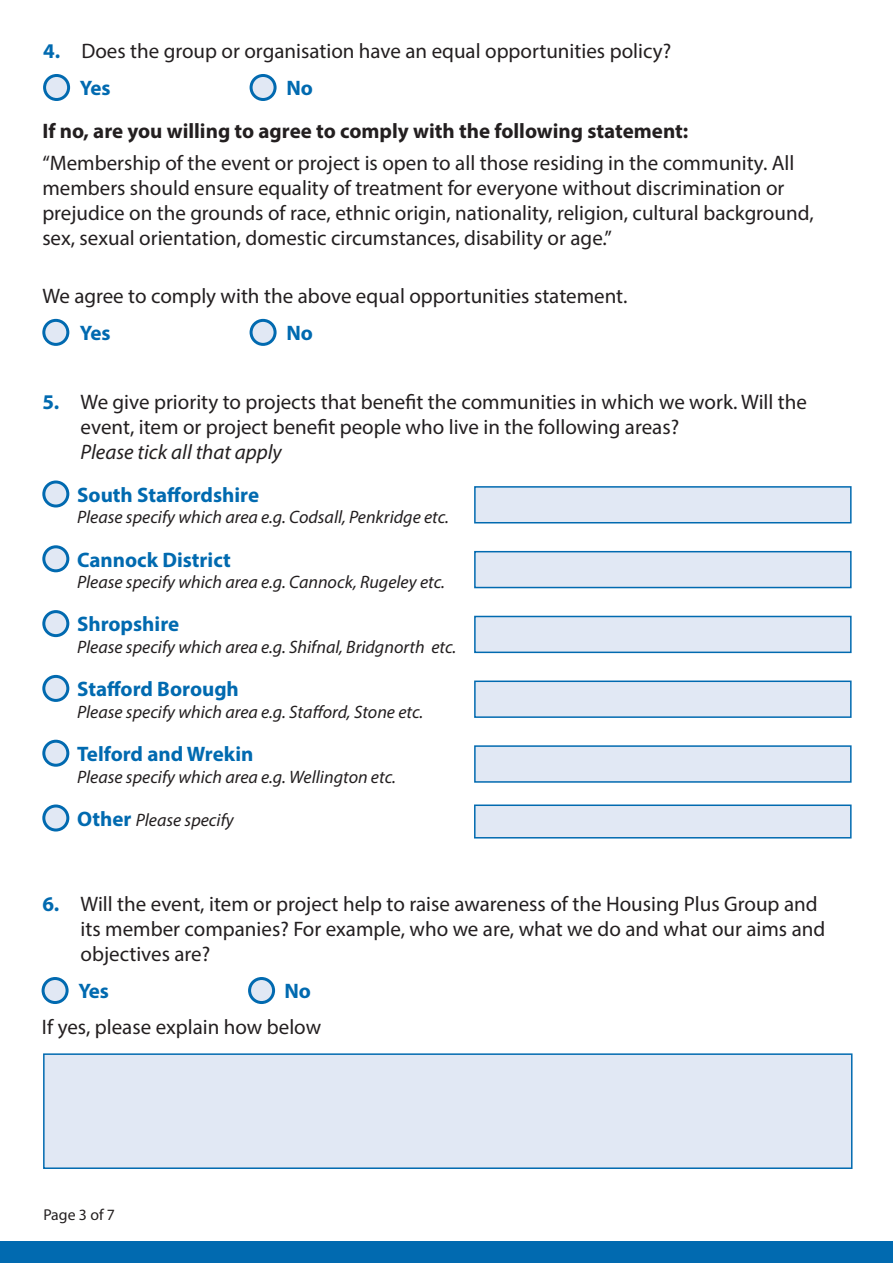
<style>
.page{position:relative;width:893px;height:1263px;background:#fff}
.page>*{position:absolute;margin:0;border:0;box-sizing:border-box;transform-origin:0 0}
.t1{font:21px/25.2px "Myriad Pro";color:#231f20}
.t2{font:700 21px "Myriad Pro";color:#016ab0}
.t3{font:700 21px "Myriad Pro";color:#231f20}
.t4{font:italic 18px "Myriad Pro";color:#231f20}
.t5{font:15.75px "Myriad Pro";color:#231f20}
.s1{font-weight:700;color:#016ab0}
.s2{font-style:italic}
.s3{font-weight:700;font-style:normal;font-size:21px;color:#016ab0}
</style>
<div class="page">
<div style="left:0;top:1242px;width:893px;height:21px;background:#016ab0"></div>
<div style="left:44px;top:320px;width:24px;height:24px;background:#e1e8f4;border-radius:50%"></div>
<div style="left:42px;top:319px;width:27px;height:27px;border:3px solid #016ab0;border-radius:50%"></div>
<div style="left:251px;top:320px;width:24px;height:24px;background:#e1e8f4;border-radius:50%"></div>
<div style="left:250px;top:319px;width:27px;height:27px;border:3px solid #016ab0;border-radius:50%"></div>
<div style="left:44px;top:806px;width:24px;height:24px;background:#e1e8f4;border-radius:50%"></div>
<div style="left:42px;top:804px;width:27px;height:27px;border:3px solid #016ab0;border-radius:50%"></div>
<div style="left:474px;top:804px;width:378px;height:34px;background:#e1e8f4;border:2px solid #016ab0"></div>
<div style="left:44px;top:482px;width:24px;height:24px;background:#e1e8f4;border-radius:50%"></div>
<div style="left:42px;top:480px;width:27px;height:27px;border:3px solid #016ab0;border-radius:50%"></div>
<div style="left:474px;top:486px;width:378px;height:37px;background:#e1e8f4;border:2px solid #016ab0"></div>
<div style="left:44px;top:547px;width:24px;height:24px;background:#e1e8f4;border-radius:50%"></div>
<div style="left:42px;top:545px;width:27px;height:27px;border:3px solid #016ab0;border-radius:50%"></div>
<div style="left:474px;top:551px;width:378px;height:37px;background:#e1e8f4;border:2px solid #016ab0"></div>
<div style="left:44px;top:612px;width:24px;height:24px;background:#e1e8f4;border-radius:50%"></div>
<div style="left:42px;top:610px;width:27px;height:27px;border:3px solid #016ab0;border-radius:50%"></div>
<div style="left:474px;top:616px;width:378px;height:37px;background:#e1e8f4;border:2px solid #016ab0"></div>
<div style="left:44px;top:676px;width:24px;height:24px;background:#e1e8f4;border-radius:50%"></div>
<div style="left:42px;top:675px;width:27px;height:27px;border:3px solid #016ab0;border-radius:50%"></div>
<div style="left:474px;top:680px;width:378px;height:38px;background:#e1e8f4;border:2px solid #016ab0"></div>
<div style="left:44px;top:741px;width:24px;height:24px;background:#e1e8f4;border-radius:50%"></div>
<div style="left:42px;top:740px;width:27px;height:27px;border:3px solid #016ab0;border-radius:50%"></div>
<div style="left:474px;top:745px;width:378px;height:38px;background:#e1e8f4;border:2px solid #016ab0"></div>
<div style="left:45px;top:75px;width:24px;height:24px;background:#e1e8f4;border-radius:50%"></div>
<div style="left:43px;top:74px;width:27px;height:27px;border:3px solid #016ab0;border-radius:50%"></div>
<div style="left:251px;top:75px;width:24px;height:24px;background:#e1e8f4;border-radius:50%"></div>
<div style="left:250px;top:74px;width:27px;height:27px;border:3px solid #016ab0;border-radius:50%"></div>
<div style="left:250px;top:978px;width:24px;height:24px;background:#e1e8f4;border-radius:50%"></div>
<div style="left:248px;top:977px;width:27px;height:27px;border:3px solid #016ab0;border-radius:50%"></div>
<div style="left:43px;top:978px;width:24px;height:24px;background:#e1e8f4;border-radius:50%"></div>
<div style="left:42px;top:977px;width:27px;height:27px;border:3px solid #016ab0;border-radius:50%"></div>
<div style="left:43px;top:1053px;width:809px;height:116px;background:#e1e8f4;border:2px solid #016ab0"></div>
<p class="t1" style="left:43px;top:38px;width:630px"><span class="s1">4.</span> Does the group or organisation have an equal opportunities policy?</p>
<p class="t2" style="left:80px;top:75px;width:32px">Yes</p>
<p class="t2" style="left:286px;top:75px;width:28px">No</p>
<p class="t3" style="left:42px;top:117px;width:648px">If no, are you willing to agree to comply with the following statement:</p>
<p class="t1" style="left:42px;top:150px;width:773px">“Membership of the event or project is open to all those residing in the community. All members should ensure equality of treatment for everyone without discrimination or prejudice on the grounds of race, ethnic origin, nationality, religion, cultural background, sex, sexual orientation, domestic circumstances, disability or age.”</p>
<p class="t1" style="left:42px;top:283px;width:587px">We agree to comply with the above equal opportunities statement.</p>
<p class="t2" style="left:80px;top:319px;width:32px">Yes</p>
<p class="t2" style="left:286px;top:319px;width:28px">No</p>
<p class="t1" style="left:81px;top:389px;width:728px;text-indent:-38px"><span class="s1">5.</span> We give priority to projects that benefit the communities in which we work. Will the event, item or project benefit people who live in the following areas?<br><span class="s2">Please tick all that apply</span></p>
<p class="t2" style="left:77px;top:481px;width:184px">South Staffordshire</p>
<p class="t4" style="left:77px;top:506px;width:373px">Please specify which area e.g. Codsall, Penkridge etc.</p>
<p class="t2" style="left:77px;top:546px;width:155px">Cannock District</p>
<p class="t4" style="left:77px;top:571px;width:369px">Please specify which area e.g. Cannock, Rugeley etc.</p>
<p class="t2" style="left:77px;top:611px;width:104px">Shropshire</p>
<p class="t4" style="left:77px;top:636px;width:381px">Please specify which area e.g. Shifnal, Bridgnorth etc.</p>
<p class="t2" style="left:77px;top:675px;width:163px">Stafford Borough</p>
<p class="t4" style="left:77px;top:701px;width:348px">Please specify which area e.g. Stafford, Stone etc.</p>
<p class="t2" style="left:77px;top:740px;width:178px">Telford and Wrekin</p>
<p class="t4" style="left:77px;top:765px;width:320px">Please specify which area e.g. Wellington etc.</p>
<p class="t4" style="left:77px;top:809px;width:158px"><span class="s3">Other</span> Please specify</p>
<p class="t1" style="left:81px;top:891px;width:746px;text-indent:-38px"><span class="s1">6.</span> Will the event, item or project help to raise awareness of the Housing Plus Group and its member companies? For example, who we are, what we do and what our aims and objectives are?</p>
<p class="t2" style="left:78px;top:978px;width:32px">Yes</p>
<p class="t2" style="left:284px;top:978px;width:28px">No</p>
<p class="t1" style="left:42px;top:1014px;width:281px">If yes, please explain how below</p>
<p class="t5" style="left:43px;top:1205px;width:73px">Page 3 of 7</p>
</div>
